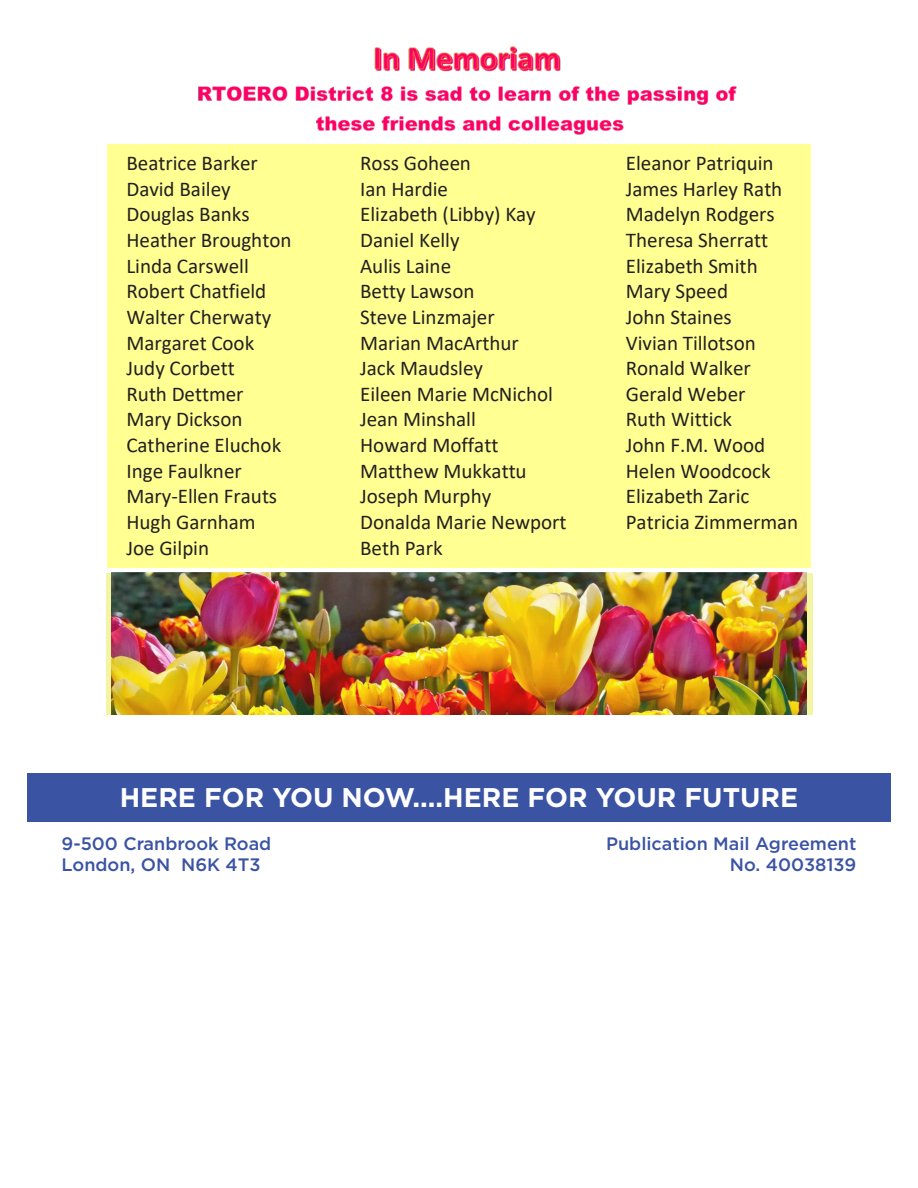
<style>
.page{position:relative;width:918px;height:1188px;background:#fff}
.page>*{position:absolute;margin:0;border:0;box-sizing:border-box;transform-origin:0 0}
.t1{font:700 27px "Gotham";color:#fff}
.t2{font:21px/25.7px "Calibri";color:#231f20}
.t3{font:500 18px "Gotham";color:#3a53a3}
</style>
<div class="page">
<img style="left:112px;top:573px;width:694px;height:141px">
<img style="left:198px;top:46px;width:539px;height:89px">
<div style="left:107px;top:144px;width:703px;height:423px;background:#ffff92"></div>
<div style="left:27px;top:773px;width:864px;height:48px;background:#3a53a3"></div>
<p class="t2" style="left:126px;top:150px;width:167px">Beatrice Barker<br>David Bailey<br>Douglas Banks<br>Heather Broughton<br>Linda Carswell<br>Robert Chatfield<br>Walter Cherwaty<br>Margaret Cook<br>Judy Corbett<br>Ruth Dettmer<br>Mary Dickson<br>Catherine Eluchok<br>Inge Faulkner<br>Mary-Ellen Frauts<br>Hugh Garnham<br>Joe Gilpin</p>
<p class="t2" style="left:360px;top:150px;width:208px">Ross Goheen<br>Ian Hardie<br>Elizabeth (Libby) Kay<br>Daniel Kelly<br>Aulis Laine<br>Betty Lawson<br>Steve Linzmajer<br>Marian MacArthur<br>Jack Maudsley<br>Eileen Marie McNichol<br>Jean Minshall<br>Howard Moffatt<br>Matthew Mukkattu<br>Joseph Murphy<br>Donalda Marie Newport<br>Beth Park</p>
<p class="t2" style="left:626px;top:150px;width:174px">Eleanor Patriquin<br>James Harley Rath<br>Madelyn Rodgers<br>Theresa Sherratt<br>Elizabeth Smith<br>Mary Speed<br>John Staines<br>Vivian Tillotson<br>Ronald Walker<br>Gerald Weber<br>Ruth Wittick<br>John F.M. Wood<br>Helen Woodcock<br>Elizabeth Zaric<br>Patricia Zimmerman</p>
<p class="t1" style="left:120px;top:780px;width:680px">HERE FOR YOU NOW....HERE FOR YOUR FUTURE</p>
<p class="t3" style="left:62px;top:832px;width:211px">9-500 Cranbrook Road</p>
<p class="t3" style="left:62px;top:853px;width:201px">London, ON N6K 4T3</p>
<p class="t3" style="left:606px;top:832px;width:252px">Publication Mail Agreement</p>
<p class="t3" style="left:730px;top:853px;width:128px">No. 40038139</p>
</div>
